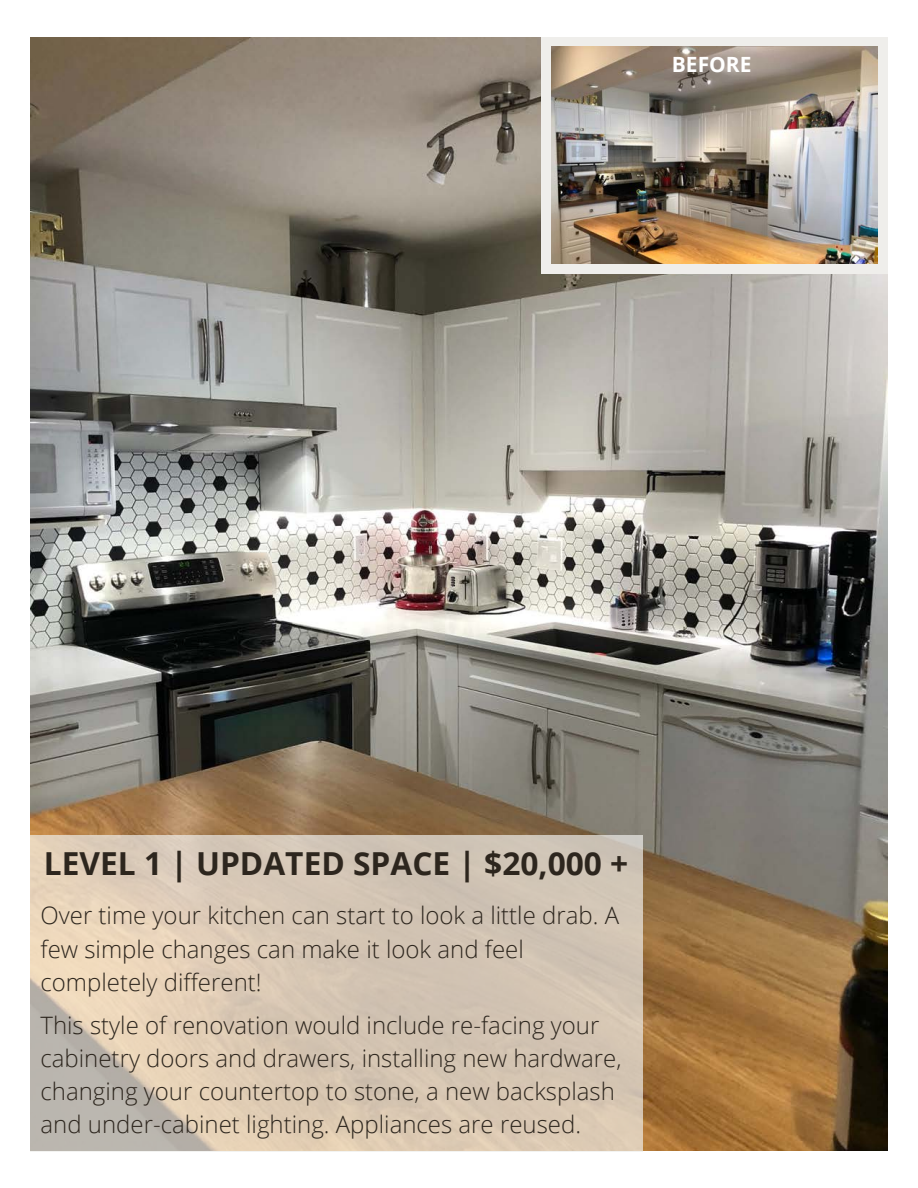
<style>
.page{position:relative;width:918px;height:1188px;background:#fff}
.page>*{position:absolute;margin:0;border:0;box-sizing:border-box;transform-origin:0 0}
.t1{font:700 31.65px "Open Sans";color:#2d261e}
.t2{font:300 24px/33.2px "Open Sans";color:#2d261e}
.t3{font:700 21px "Open Sans";color:#fff}
</style>
<div class="page">
<img style="left:30px;top:37px;width:857px;height:1114px">
<svg style="left:30px;top:835px;width:612px;height:317px;background:#d6c7b4"></svg>
<div style="left:541px;top:37px;width:347px;height:237px;background:#efeeeb"></div>
<img style="left:551px;top:46px;width:327px;height:218px">
<p class="t3" style="left:672px;top:49px;width:81px">BEFORE</p>
<p class="t1" style="left:44px;top:841px;width:586px">LEVEL 1 | UPDATED SPACE | $20,000 +</p>
<p class="t2" style="left:40px;top:899px;width:580px">Over time your kitchen can start to look a little drab. A few simple changes can make it look and feel completely different!</p>
<p class="t2" style="left:40px;top:1008px;width:583px">This style of renovation would include re-facing your cabinetry doors and drawers, installing new hardware, changing your countertop to stone, a new backsplash and under-cabinet lighting. Appliances are reused.</p>
</div>
